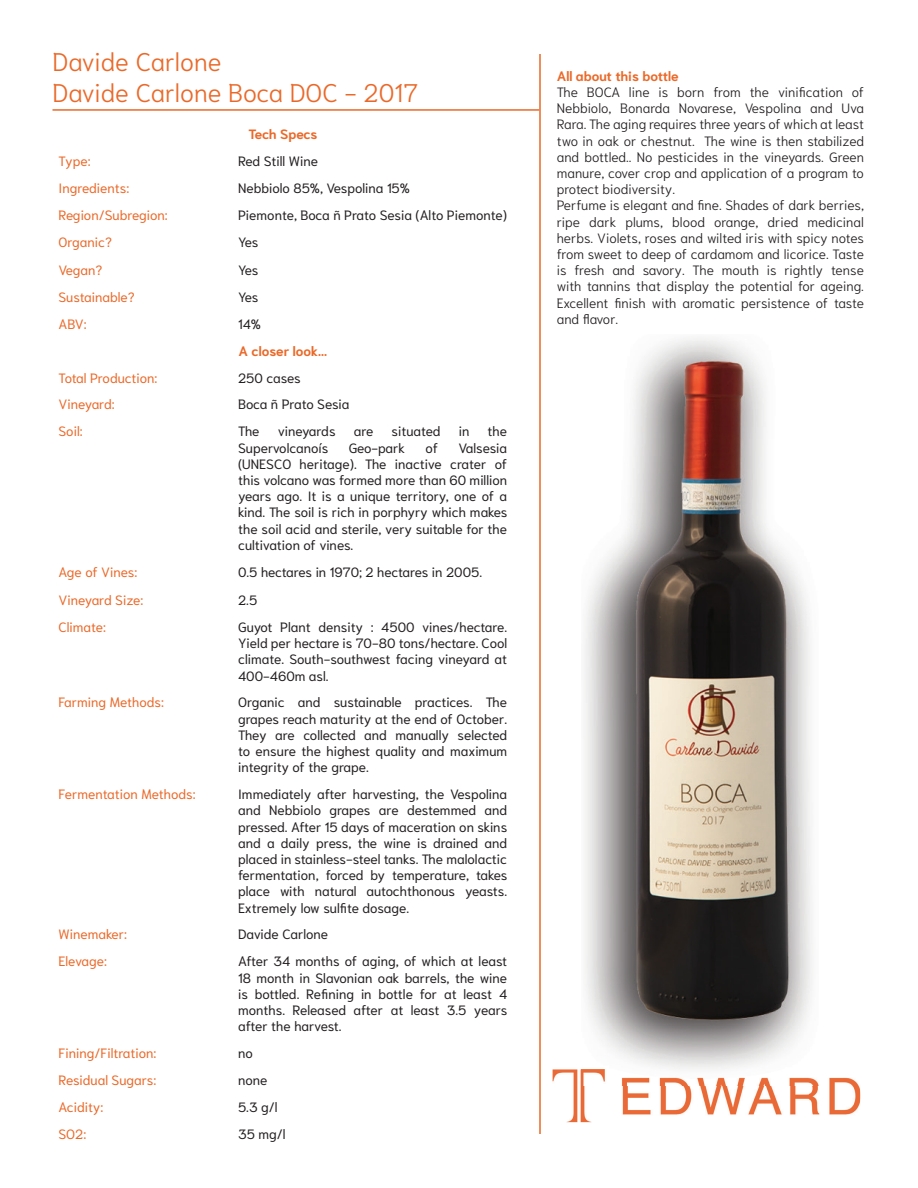
<style>
.page{position:relative;width:918px;height:1188px;background:#fff}
.page>*{position:absolute;margin:0;border:0;box-sizing:border-box;transform-origin:0 0}
.t1{font:300 25.5px/30.6px "Niramit";color:#ea6929}
.t2{font:13.5px/16.2px "Niramit";color:#231f20;text-align:justify}
.t3{font:300 13.5px/16.2px "Niramit";color:#231f20}
.t4{font:13.5px "Niramit";color:#ea6929}
.t5{font:700 13.5px "Niramit";color:#ea6929}
.t6{font:700 13.5px "Niramit";letter-spacing:-.025em;color:#ea6929}
</style>
<div class="page">
<hr style="left:539px;top:54px;width:2px;height:1080px;background:#ea6929">
<hr style="left:52px;top:109px;width:487px;height:2px;background:#ea6929">
<img style="left:552px;top:1069px;width:308px;height:53px">
<img style="left:581px;top:338px;width:238px;height:747px">
<h1 class="t1" style="left:52px;top:47px;width:367px">Davide Carlone<br>Davide Carlone Boca DOC - 2017</h1>
<p class="t6" style="left:248px;top:126px;width:70px">Tech Specs</p>
<p class="t4" style="left:58px;top:150px;width:34px">Type:</p>
<p class="t2" style="left:238px;top:153px;width:82px">Red Still Wine</p>
<p class="t4" style="left:58px;top:176px;width:72px">Ingredients:</p>
<p class="t2" style="left:238px;top:180px;width:173px">Nebbiolo 85%, Vespolina 15%</p>
<p class="t4" style="left:58px;top:203px;width:111px">Region/Subregion:</p>
<p class="t2" style="left:238px;top:207px;width:271px">Piemonte, Boca ñ Prato Sesia (Alto Piemonte)</p>
<p class="t4" style="left:58px;top:230px;width:55px">Organic?</p>
<p class="t2" style="left:238px;top:234px;width:22px">Yes</p>
<p class="t4" style="left:58px;top:259px;width:45px">Vegan?</p>
<p class="t2" style="left:238px;top:262px;width:22px">Yes</p>
<p class="t4" style="left:58px;top:286px;width:78px">Sustainable?</p>
<p class="t2" style="left:238px;top:289px;width:22px">Yes</p>
<p class="t4" style="left:58px;top:312px;width:30px">ABV:</p>
<p class="t2" style="left:238px;top:316px;width:24px">14%</p>
<p class="t5" style="left:238px;top:343px;width:90px">A closer look...</p>
<p class="t4" style="left:59px;top:366px;width:100px">Total Production:</p>
<p class="t2" style="left:238px;top:370px;width:64px">250 cases</p>
<p class="t4" style="left:59px;top:393px;width:58px">Vineyard:</p>
<p class="t2" style="left:238px;top:396px;width:113px">Boca ñ Prato Sesia</p>
<p class="t4" style="left:59px;top:420px;width:26px">Soil:</p>
<p class="t2" style="left:238px;top:423px;width:23px">The</p>
<p class="t2" style="left:278px;top:423px;width:59px">vineyards</p>
<p class="t2" style="left:354px;top:423px;width:21px">are</p>
<p class="t2" style="left:392px;top:423px;width:50px">situated</p>
<p class="t2" style="left:459px;top:423px;width:12px">in</p>
<p class="t2" style="left:488px;top:423px;width:21px">the</p>
<p class="t2" style="left:238px;top:440px;width:92px">Supervolcanoís</p>
<p class="t2" style="left:349px;top:440px;width:58px">Geo-park</p>
<p class="t2" style="left:426px;top:440px;width:14px">of</p>
<p class="t2" style="left:238px;top:440px;width:271px;text-indent:220px">Valsesia (UNESCO heritage). The inactive crater of this volcano was formed more than 60 million years ago. It is a unique territory, one of a kind. The soil is rich in porphyry which makes the soil acid and sterile, very suitable for the cultivation of vines.</p>
<p class="t4" style="left:59px;top:560px;width:80px">Age of Vines:</p>
<p class="t2" style="left:238px;top:564px;width:246px">0.5 hectares in 1970; 2 hectares in 2005.</p>
<p class="t4" style="left:59px;top:589px;width:86px">Vineyard Size:</p>
<p class="t2" style="left:238px;top:592px;width:21px">2.5</p>
<p class="t4" style="left:59px;top:616px;width:49px">Climate:</p>
<p class="t2" style="left:238px;top:619px;width:271px">Guyot Plant density : 4500 vines/hectare.<br>Yield per hectare is 70-80 tons/hectare. Cool climate. South-southwest facing vineyard at 400-460m asl.</p>
<p class="t4" style="left:59px;top:691px;width:107px">Farming Methods:</p>
<p class="t2" style="left:238px;top:694px;width:271px">Organic and sustainable practices. The grapes reach maturity at the end of October.<br>They are collected and manually selected to ensure the highest quality and maximum integrity of the grape.</p>
<p class="t4" style="left:59px;top:783px;width:139px">Fermentation Methods:</p>
<p class="t2" style="left:238px;top:786px;width:271px">Immediately after harvesting, the Vespolina and Nebbiolo grapes are destemmed and pressed. After 15 days of maceration on skins and a daily press, the wine is drained and placed in stainless-steel tanks. The malolactic fermentation, forced by temperature, takes place with natural autochthonous yeasts.<br>Extremely low sulfite dosage.</p>
<p class="t4" style="left:59px;top:923px;width:70px">Winemaker:</p>
<p class="t2" style="left:238px;top:926px;width:92px">Davide Carlone</p>
<p class="t4" style="left:59px;top:950px;width:50px">Elevage:</p>
<p class="t2" style="left:238px;top:953px;width:271px">After 34 months of aging, of which at least 18 month in Slavonian oak barrels, the wine is bottled. Refining in bottle for at least 4 months. Released after at least 3.5 years after the harvest.</p>
<p class="t4" style="left:59px;top:1042px;width:99px">Fining/Filtration:</p>
<p class="t2" style="left:238px;top:1045px;width:16px">no</p>
<p class="t4" style="left:59px;top:1069px;width:99px">Residual Sugars:</p>
<p class="t2" style="left:238px;top:1072px;width:31px">none</p>
<p class="t4" style="left:59px;top:1096px;width:46px">Acidity:</p>
<p class="t2" style="left:238px;top:1099px;width:41px">5.3 g/l</p>
<p class="t4" style="left:59px;top:1123px;width:29px">SO2:</p>
<p class="t2" style="left:238px;top:1126px;width:49px">35 mg/l</p>
<p class="t5" style="left:557px;top:68px;width:123px">All about this bottle</p>
<p class="t3" style="left:557px;top:84px;width:309px">The BOCA line is born from the vinification of Nebbiolo, Bonarda Novarese, Vespolina and Uva Rara. The aging requires three years of which at least two in oak or chestnut. The wine is then stabilized and bottled.. No pesticides in the vineyards. Green manure, cover crop and application of a program to protect biodiversity.<br>Perfume is elegant and fine. Shades of dark berries, ripe dark plums, blood orange, dried medicinal herbs. Violets, roses and wilted iris with spicy notes from sweet to deep of cardamom and licorice. Taste is fresh and savory. The mouth is rightly tense with tannins that display the potential for ageing.<br>Excellent finish with aromatic persistence of taste and flavor.</p>
</div>
